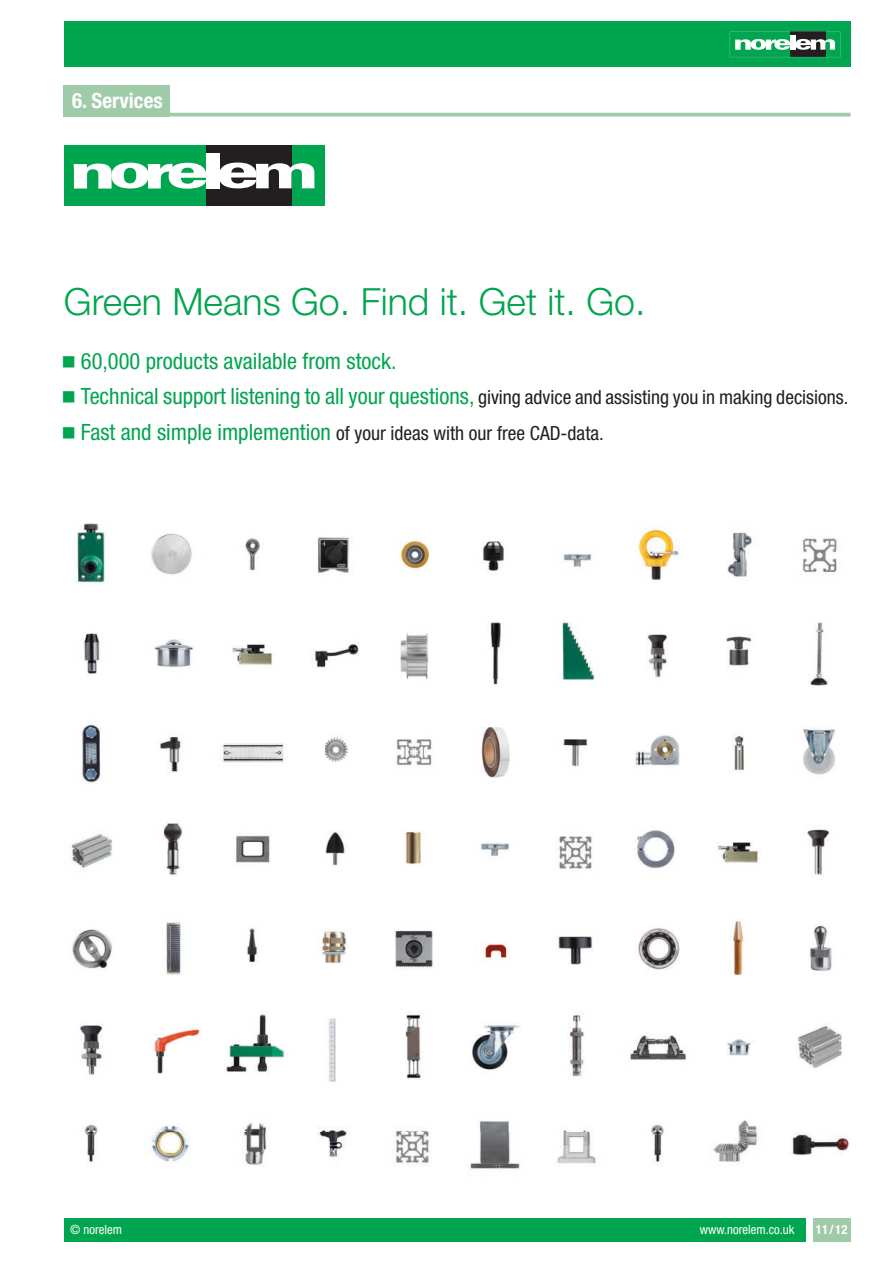
<style>
.page{position:relative;width:893px;height:1263px;background:#fff}
.page>*{position:absolute;margin:0;border:0;box-sizing:border-box;transform-origin:0 0}
.t1{font:300 37.5px "Helvetica Neue LT Std";color:#00a54f}
.t2{font:condensed 22.5px "Helvetica Neue LT Std";color:#00a54f}
.t3{font:700 condensed 21px "Helvetica Neue LT Std";color:#fff}
.t4{font:condensed 19.5px "Helvetica Neue LT Std";color:#231f20}
.t5{font:condensed 12.75px "Helvetica Neue LT Std";color:#fff}
.t6{font:700 condensed 12.75px "Helvetica Neue LT Std";color:#fff}
.s1{color:#00a54f}
.s2{font-size:22.5px;color:#00a54f}
</style>
<div class="page">
<div style="left:64px;top:21px;width:786px;height:46px;background:#00a54f"></div>
<svg style="left:730px;top:32px;width:110px;height:25px"></svg>
<div style="left:64px;top:1218px;width:741px;height:23px;background:#00a54f"></div>
<div style="left:813px;top:1218px;width:37px;height:23px;background:#9fcba8"></div>
<div style="left:64px;top:1220px;width:741px;height:22px;background:#00a54f"></div>
<div style="left:813px;top:1220px;width:37px;height:22px;background:#9fcba8"></div>
<div style="left:64px;top:85px;width:106px;height:32px;background:#9fcba8"></div>
<svg style="left:170px;top:113px;width:680px;height:4px;background:#aad1b2"></svg>
<div style="left:64px;top:145px;width:260px;height:61px;background:#00a54f"></div>
<div style="left:206px;top:145px;width:86px;height:61px;background:#231f20"></div>
<svg style="left:74px;top:163px;width:132px;height:26px"></svg>
<div style="left:206px;top:153px;width:13px;height:35px;background:#fff"></div>
<svg style="left:219px;top:163px;width:95px;height:25px"></svg>
<hr style="left:64px;top:145px;width:260px;height:1px;background:#fff">
<img style="left:71px;top:523px;width:778px;height:646px">
<p class="t3" style="left:72px;top:88px;width:92px">6. Services</p>
<h1 class="t1" style="left:64px;top:279px;width:583px">Green Means Go. Find it. Get it. Go.</h1>
<p class="t2" style="left:62px;top:348px;width:336px">■ 60,000 products available from stock.</p>
<p class="t4" style="left:62px;top:386px;width:788px"><span class="s1">■</span> <span class="s2">Technical support listening to all your questions,</span> giving advice and assisting you in making decisions.</p>
<p class="t4" style="left:62px;top:421px;width:544px"><span class="s1">■</span> <span class="s2">Fast and simple implemention</span> of your ideas with our free CAD-data.</p>
<p class="t5" style="left:719px;top:1222px;width:77px">www.norelem.fr</p>
<p class="t6" style="left:816px;top:1222px;width:33px">11/12</p>
<p class="t5" style="left:70px;top:1222px;width:53px">© norelem</p>
<p class="t5" style="left:700px;top:1222px;width:96px">www.norelem.co.uk</p>
</div>
